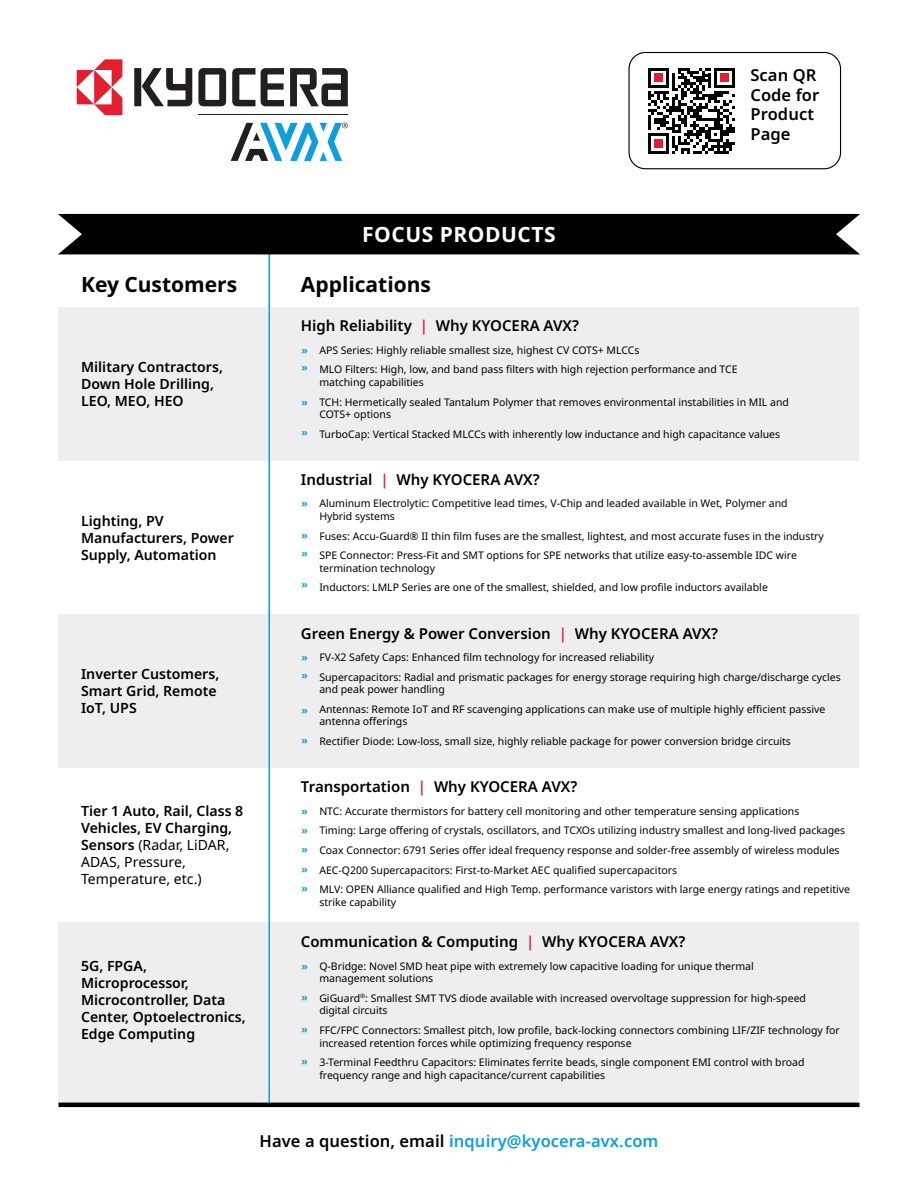
<style>
.page{position:relative;width:918px;height:1188px;background:#fff}
.page>*{position:absolute;margin:0;border:0;box-sizing:border-box;transform-origin:0 0}
.t1{font:700 21px "Noto Sans";color:#000}
.t2{font:700 21px "Noto Sans";letter-spacing:.025em;color:#fff}
.t3{font:600 16.5px "Noto Sans";letter-spacing:.005em;color:#0c9fdc}
.t4{font:600 16.5px/19.8px "Noto Sans";letter-spacing:.005em;color:#000}
.t5{font:600 15px "Noto Sans";color:#000}
.t6{font:600 14.1px/17px "Noto Sans";color:#000}
.t7{font:10.5px/19.6px "Noto Sans";color:#000}
.t8{font:700 10.5px/19.4px "Noto Sans";color:#0c9fdc}
.s1{color:#e41d2f}
.s2{font-weight:400}
.s3{color:#000}
</style>
<div class="page">
<div style="left:58px;top:307px;width:802px;height:154px;background:#eee"></div>
<div style="left:58px;top:614px;width:802px;height:154px;background:#eee"></div>
<div style="left:58px;top:923px;width:802px;height:182px;background:#eee"></div>
<hr style="left:268px;top:246px;width:2px;height:858px;background:#0c9fdc">
<svg style="left:198px;top:68px;width:28px;height:38px"></svg>
<svg style="left:290px;top:68px;width:58px;height:38px"></svg>
<svg style="left:232px;top:68px;width:52px;height:38px"></svg>
<svg style="left:134px;top:68px;width:58px;height:38px"></svg>
<svg style="left:231px;top:123px;width:117px;height:38px"></svg>
<hr style="left:198px;top:114px;width:150px;height:1px;background:#231f20">
<svg style="left:77px;top:59px;width:45px;height:56px"></svg>
<div style="left:628px;top:52px;width:213px;height:117px;border:1px solid #000;border-radius:16px"></div>
<svg style="left:648px;top:68px;width:87px;height:86px"></svg>
<hr style="left:58px;top:1103px;width:802px;height:4px;background:#000">
<div style="left:58px;top:214px;width:802px;height:40px;background:#000"></div>
<h1 class="t2" style="left:362px;top:223px;width:195px">FOCUS PRODUCTS</h1>
<h1 class="t1" style="left:81px;top:272px;width:158px">Key Customers</h1>
<h1 class="t1" style="left:301px;top:272px;width:132px">Applications</h1>
<h3 class="t5" style="left:301px;top:317px;width:280px">High Reliability <span class="s1">|</span> Why KYOCERA AVX?</h3>
<h2 class="t4" style="left:750px;top:65px;width:70px">Scan QR<br>Code for<br>Product<br>Page</h2>
<h3 class="t6" style="left:81px;top:359px;width:143px">Military Contractors,<br>Down Hole Drilling,<br>LEO, MEO, HEO</h3>
<h3 class="t6" style="left:81px;top:512px;width:154px">Lighting, PV<br>Manufacturers, Power<br>Supply, Automation</h3>
<h3 class="t6" style="left:81px;top:666px;width:140px">Inverter Customers,<br>Smart Grid, Remote<br>IoT, UPS</h3>
<h3 class="t6" style="left:81px;top:803px;width:164px">Tier 1 Auto, Rail, Class 8<br>Vehicles, EV Charging,<br>Sensors <span class="s2">(Radar, LiDAR,<br>ADAS, Pressure,<br>Temperature, etc.)</span></h3>
<h3 class="t6" style="left:81px;top:958px;width:166px">5G, FPGA,<br>Microprocessor,<br>Microcontroller, Data<br>Center, Optoelectronics,<br>Edge Computing</h3>
<p class="t8" style="left:301px;top:341px;width:8px;line-height:17.5px">» »</p>
<p class="t8" style="left:301px;top:393px;width:8px">»</p>
<p class="t8" style="left:301px;top:423px;width:8px">»</p>
<p class="t7" style="left:319px;top:340px;width:420px">APS Series: Highly reliable smallest size, highest CV COTS+ MLCCs<br>MLO Filters: High, low, and band pass filters with high rejection performance and TCE</p>
<p class="t7" style="left:319px;top:373px;width:471px">matching capabilities<br>TCH: Hermetically sealed Tantalum Polymer that removes environmental instabilities in MIL and</p>
<p class="t7" style="left:319px;top:405px;width:462px">COTS+ options<br>TurboCap: Vertical Stacked MLCCs with inherently low inductance and high capacitance values</p>
<h3 class="t5" style="left:301px;top:471px;width:240px">Industrial <span class="s1">|</span> Why KYOCERA AVX?</h3>
<p class="t8" style="left:301px;top:494px;width:8px">»</p>
<p class="t8" style="left:301px;top:526px;width:8px;line-height:18.6px">» »</p>
<p class="t8" style="left:301px;top:575px;width:8px">»</p>
<p class="t7" style="left:319px;top:497px;width:470px;line-height:12.6px">Aluminum Electrolytic: Competitive lead times, V-Chip and leaded available in Wet, Polymer and<br>Hybrid systems</p>
<p class="t7" style="left:319px;top:526px;width:506px">Fuses: Accu-Guard® II thin film fuses are the smallest, lightest, and most accurate fuses in the industry<br>SPE Connector: Press-Fit and SMT options for SPE networks that utilize easy-to-assemble IDC wire</p>
<p class="t7" style="left:319px;top:558px;width:450px">termination technology<br>Inductors: LMLP Series are one of the smallest, shielded, and low profile inductors available</p>
<h3 class="t5" style="left:301px;top:625px;width:419px">Green Energy &amp; Power Conversion <span class="s1">|</span> Why KYOCERA AVX?</h3>
<p class="t8" style="left:301px;top:649px;width:8px;line-height:17.5px">» »</p>
<p class="t8" style="left:301px;top:700px;width:8px">»</p>
<p class="t8" style="left:301px;top:730px;width:8px">»</p>
<p class="t7" style="left:319px;top:648px;width:523px">FV-X2 Safety Caps: Enhanced film technology for increased reliability<br>Supercapacitors: Radial and prismatic packages for energy storage requiring high charge/discharge cycles</p>
<p class="t7" style="left:319px;top:680px;width:508px">and peak power handling<br>Antennas: Remote IoT and RF scavenging applications can make use of multiple highly efficient passive</p>
<p class="t7" style="left:319px;top:712px;width:473px">antenna offerings<br>Rectifier Diode: Low-loss, small size, highly reliable package for power conversion bridge circuits</p>
<h3 class="t5" style="left:301px;top:778px;width:278px">Transportation <span class="s1">|</span> Why KYOCERA AVX?</h3>
<p class="t8" style="left:301px;top:801px;width:8px;text-align:justify">» » » » »</p>
<p class="t7" style="left:319px;top:801px;width:532px">NTC: Accurate thermistors for battery cell monitoring and other temperature sensing applications<br>Timing: Large offering of crystals, oscillators, and TCXOs utilizing industry smallest and long-lived packages Coax Connector: 6791 Series offer ideal frequency response and solder-free assembly of wireless modules AEC-Q200 Supercapacitors: First-to-Market AEC qualified supercapacitors<br>MLV: OPEN Alliance qualified and High Temp. performance varistors with large energy ratings and repetitive</p>
<p class="t7" style="left:319px;top:892px;width:78px">strike capability</p>
<h3 class="t5" style="left:301px;top:934px;width:386px">Communication &amp; Computing <span class="s1">|</span> Why KYOCERA AVX?</h3>
<p class="t8" style="left:301px;top:956px;width:8px">»</p>
<p class="t8" style="left:301px;top:988px;width:8px">»</p>
<p class="t8" style="left:301px;top:1020px;width:8px">»</p>
<p class="t8" style="left:301px;top:1052px;width:8px">»</p>
<p class="t7" style="left:319px;top:960px;width:436px;line-height:12.6px">Q-Bridge: Novel SMD heat pipe with extremely low capacitive loading for unique thermal management solutions</p>
<p class="t7" style="left:319px;top:992px;width:488px;line-height:12.6px">GiGuard<sup>®</sup>: Smallest SMT TVS diode available with increased overvoltage suppression for high-speed digital circuits</p>
<p class="t7" style="left:319px;top:1024px;width:522px;line-height:12.6px">FFC/FPC Connectors: Smallest pitch, low profile, back-locking connectors combining LIF/ZIF technology for increased retention forces while optimizing frequency response</p>
<p class="t7" style="left:319px;top:1056px;width:487px;line-height:12.6px">3-Terminal Feedthru Capacitors: Eliminates ferrite beads, single component EMI control with broad frequency range and high capacitance/current capabilities</p>
<h2 class="t3" style="left:260px;top:1131px;width:400px"><span class="s3">Have a question, email</span> inquiry@kyocera-avx.com</h2>
</div>
